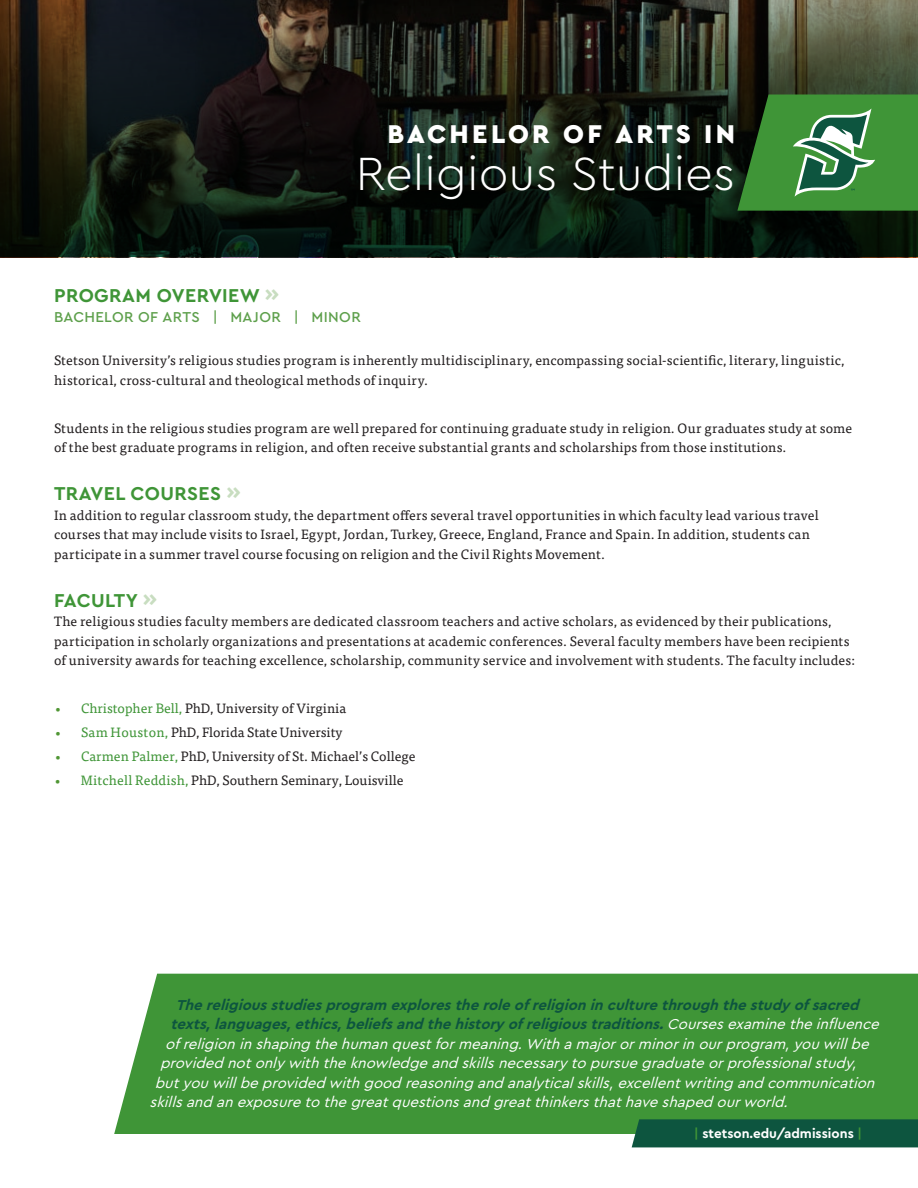
<style>
.page{position:relative;width:918px;height:1188px;background:#fff}
.page>*{position:absolute;margin:0;border:0;box-sizing:border-box;transform-origin:0 0}
.t1{font:300 48.75px "Cera GR";color:#fff}
.t2{font:900 26.85px "Cera GR";letter-spacing:.115em;color:#fff}
.t3{font:700 19.5px "Cera GR";letter-spacing:.02em;color:#3f9537}
.t4{font:italic 15px "Cera GR";color:#fff}
.t5{font:italic 700 15px "Cera GR";color:#0d553f}
.t6{font:500 15px "Cera GR";letter-spacing:.025em;color:#5ea04c}
.t7{font:13.5px/19.5px "Tisa Pro";letter-spacing:.015em;color:#231f20}
.t8{font:700 13.5px "Cera GR";color:#fff}
.s1{font-size:24px;color:#c8ddc0}
.s2{color:#509634}
.s3{color:#3f9537}
.s4{font-weight:400;color:#fff}
</style>
<div class="page">
<svg style="left:0;top:0;width:918px;height:257px;background:#1a1f16"></svg>
<svg style="left:737px;top:95px;width:181px;height:116px;background:#438942"></svg>
<div style="left:114px;top:974px;width:804px;height:160px;background:#3f9537"></div>
<div style="left:632px;top:1119px;width:286px;height:28px;background:#0d553f"></div>
<h2 class="t2" style="left:388px;top:118px;width:349px">BACHELOR OF ARTS IN</h2>
<h1 class="t1" style="left:356px;top:146px;width:381px">Religious Studies</h1>
<h3 class="t3" style="left:54px;top:284px;width:226px">PROGRAM OVERVIEW <span class="s1">»</span></h3>
<p class="t6" style="left:54px;top:308px;width:308px">BACHELOR OF ARTS | MAJOR | MINOR</p>
<p class="t7" style="left:54px;top:350px;width:792px">Stetson University’s religious studies program is inherently multidisciplinary, encompassing social-scientific, literary, linguistic, historical, cross-cultural and theological methods of inquiry.</p>
<p class="t7" style="left:54px;top:417px;width:800px">Students in the religious studies program are well prepared for continuing graduate study in religion. Our graduates study at some of the best graduate programs in religion, and often receive substantial grants and scholarships from those institutions.</p>
<h3 class="t3" style="left:54px;top:482px;width:188px">TRAVEL COURSES <span class="s1">»</span></h3>
<p class="t7" style="left:54px;top:504px;width:766px">In addition to regular classroom study, the department offers several travel opportunities in which faculty lead various travel courses that may include visits to Israel, Egypt, Jordan, Turkey, Greece, England, France and Spain. In addition, students can participate in a summer travel course focusing on religion and the Civil Rights Movement.</p>
<h3 class="t3" style="left:54px;top:589px;width:104px">FACULTY <span class="s1">»</span></h3>
<p class="t7" style="left:54px;top:611px;width:803px">The religious studies faculty members are dedicated classroom teachers and active scholars, as evidenced by their publications, participation in scholarly organizations and presentations at academic conferences. Several faculty members have been recipients of university awards for teaching excellence, scholarship, community service and involvement with students. The faculty includes:</p>
<p class="t7" style="left:54px;top:698px;width:294px"><span class="s2">•</span> <span class="s3">Christopher Bell,</span> PhD, University of Virginia</p>
<p class="t7" style="left:54px;top:722px;width:290px"><span class="s2">•</span> <span class="s3">Sam Houston,</span> PhD, Florida State University</p>
<p class="t7" style="left:54px;top:746px;width:363px"><span class="s2">•</span> <span class="s3">Carmen Palmer,</span> PhD, University of St. Michael’s College</p>
<p class="t7" style="left:54px;top:770px;width:351px"><span class="s2">•</span> <span class="s3">Mitchell Reddish,</span> PhD, Southern Seminary, Louisville</p>
<p class="t5" style="left:176px;top:996px;width:689px">Thereligiousstudiesprogram explorestheroleofreligion in culturethrough thestudyofsacred</p>
<p class="t5" style="left:170px;top:1016px;width:714px">texts,languages,ethics,beliefsand thehistoryofreligioustraditions. <span class="s4">Coursesexamine the influence</span></p>
<p class="t4" style="left:165px;top:1035px;width:710px">ofreligioninshaping the humanquestformeaning.Withamajororminorinourprogram,youwillbe</p>
<p class="t4" style="left:160px;top:1055px;width:702px">provided notonlywiththe knowledge and skillsnecessaryto pursue graduate orprofessionalstudy,</p>
<p class="t4" style="left:155px;top:1074px;width:726px">butyouwillbe provided withgood reasoning and analyticalskills,excellentwriting and communication</p>
<p class="t4" style="left:150px;top:1094px;width:644px">skillsand anexposure to the greatquestionsand greatthinkersthathave shaped ourworld.</p>
<p class="t8" style="left:694px;top:1126px;width:169px"><span class="s3">|</span> stetson.edu/admissions <span class="s3">|</span></p>
</div>
